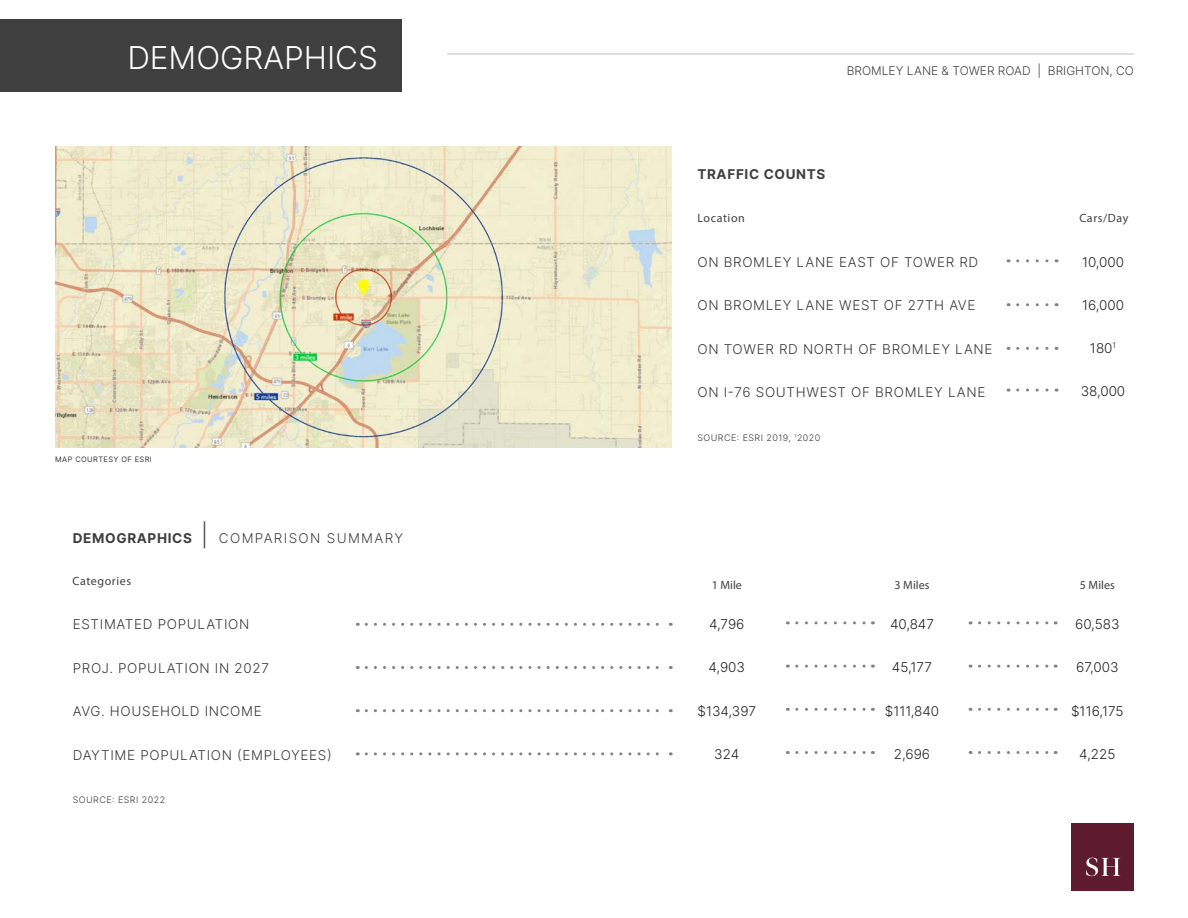
<style>
.page{position:relative;width:1188px;height:918px;background:#fff}
.page>*{position:absolute;margin:0;border:0;box-sizing:border-box;transform-origin:0 0}
.t1{font:300 31.5px "Inter";color:#fff}
.t2{font:300 13.5px "Inter";letter-spacing:.05em;color:#383738}
.t3{font:300 13.5px "Inter";color:#231f20}
.t4{font:300 13.5px "Inter";letter-spacing:.1em;color:#3f3f3f}
.t5{font:700 13.5px "Inter";letter-spacing:.05em;color:#3f3f3f}
.t6{font:12px "Myriad Pro";letter-spacing:.045em;color:#3f3f3f}
.t7{font:300 12px "Inter";color:#3f3f3f}
.t8{font:300 9px "Inter";letter-spacing:.05em;color:#383738}
.t9{font:7.5px "Inter";letter-spacing:.05em;color:#383738}
.s1{font-weight:700}
.s2{font-size:22.5px}
</style>
<div class="page">
<img style="left:55px;top:147px;width:617px;height:300px">
<svg style="left:366px;top:666px;width:305px;height:3px"></svg>
<svg style="left:797px;top:665px;width:76px;height:3px"></svg>
<svg style="left:980px;top:665px;width:76px;height:3px"></svg>
<svg style="left:366px;top:623px;width:305px;height:3px"></svg>
<svg style="left:797px;top:621px;width:76px;height:3px"></svg>
<svg style="left:980px;top:621px;width:76px;height:3px"></svg>
<svg style="left:366px;top:709px;width:305px;height:3px"></svg>
<svg style="left:797px;top:708px;width:76px;height:3px"></svg>
<svg style="left:980px;top:708px;width:76px;height:3px"></svg>
<svg style="left:366px;top:752px;width:305px;height:3px"></svg>
<svg style="left:797px;top:751px;width:76px;height:3px"></svg>
<svg style="left:980px;top:751px;width:76px;height:3px"></svg>
<svg style="left:1018px;top:259px;width:39px;height:3px"></svg>
<svg style="left:1018px;top:303px;width:39px;height:3px"></svg>
<svg style="left:1018px;top:347px;width:39px;height:3px"></svg>
<svg style="left:1018px;top:389px;width:39px;height:3px"></svg>
<div style="left:1072px;top:824px;width:62px;height:67px;background:#5e1b2f"></div>
<svg style="left:1086px;top:858px;width:34px;height:18px"></svg>
<div style="left:0;top:19px;width:401px;height:73px;background:#3f3f3f"></div>
<hr style="left:447px;top:54px;width:687px;height:1px;background:#bcbdc0">
<h1 class="t1" style="left:127px;top:35px;width:252px">DEMOGRAPHICS</h1>
<p class="t9" style="left:55px;top:454px;width:98px">MAP COURTESY OF ESRI</p>
<p class="t4" style="left:73px;top:528px;width:332px"><span class="s1">DEMOGRAPHICS</span> <span class="s2">|</span> COMPARISON SUMMARY</p>
<p class="t6" style="left:73px;top:573px;width:60px">Categories</p>
<p class="t2" style="left:73px;top:614px;width:178px">ESTIMATED POPULATION</p>
<p class="t2" style="left:73px;top:658px;width:198px">PROJ. POPULATION IN 2027</p>
<p class="t2" style="left:73px;top:701px;width:190px">AVG. HOUSEHOLD INCOME</p>
<p class="t2" style="left:73px;top:745px;width:261px">DAYTIME POPULATION (EMPLOYEES)</p>
<p class="t8" style="left:73px;top:793px;width:94px">SOURCE: ESRI 2022</p>
<p class="t7" style="left:847px;top:62px;width:289px">BROMLEY LANE &amp; TOWER ROAD | BRIGHTON, CO</p>
<p class="t5" style="left:697px;top:164px;width:129px">TRAFFIC COUNTS</p>
<p class="t6" style="left:697px;top:211px;width:49px">Location</p>
<p class="t6" style="left:1080px;top:211px;width:50px">Cars/Day</p>
<p class="t2" style="left:697px;top:252px;width:282px">ON BROMLEY LANE EAST OF TOWER RD</p>
<p class="t2" style="left:697px;top:295px;width:280px">ON BROMLEY LANE WEST OF 27TH AVE</p>
<p class="t2" style="left:697px;top:339px;width:297px">ON TOWER RD NORTH OF BROMLEY LANE</p>
<p class="t2" style="left:697px;top:382px;width:290px">ON I-76 SOUTHWEST OF BROMLEY LANE</p>
<p class="t8" style="left:697px;top:431px;width:124px">SOURCE: ESRI 2019, <sup>1</sup>2020</p>
<p class="t3" style="left:1082px;top:252px;width:44px">10,000</p>
<p class="t3" style="left:1082px;top:295px;width:43px">16,000</p>
<p class="t3" style="left:1090px;top:338px;width:28px">180<sup>1</sup></p>
<p class="t3" style="left:1081px;top:381px;width:46px">38,000</p>
<p class="t6" style="left:712px;top:578px;width:32px">1 Mile</p>
<p class="t6" style="left:895px;top:578px;width:36px">3 Miles</p>
<p class="t6" style="left:1080px;top:578px;width:36px">5 Miles</p>
<p class="t3" style="left:709px;top:614px;width:37px">4,796</p>
<p class="t3" style="left:708px;top:658px;width:38px">4,903</p>
<p class="t3" style="left:698px;top:701px;width:60px">$134,397</p>
<p class="t3" style="left:714px;top:744px;width:26px">324</p>
<p class="t3" style="left:890px;top:614px;width:45px">40,847</p>
<p class="t3" style="left:892px;top:658px;width:42px">45,177</p>
<p class="t3" style="left:885px;top:701px;width:56px">$111,840</p>
<p class="t3" style="left:894px;top:744px;width:38px">2,696</p>
<p class="t3" style="left:1075px;top:614px;width:46px">60,583</p>
<p class="t3" style="left:1076px;top:658px;width:44px">67,003</p>
<p class="t3" style="left:1071px;top:701px;width:54px">$116,175</p>
<p class="t3" style="left:1079px;top:744px;width:38px">4,225</p>
</div>
